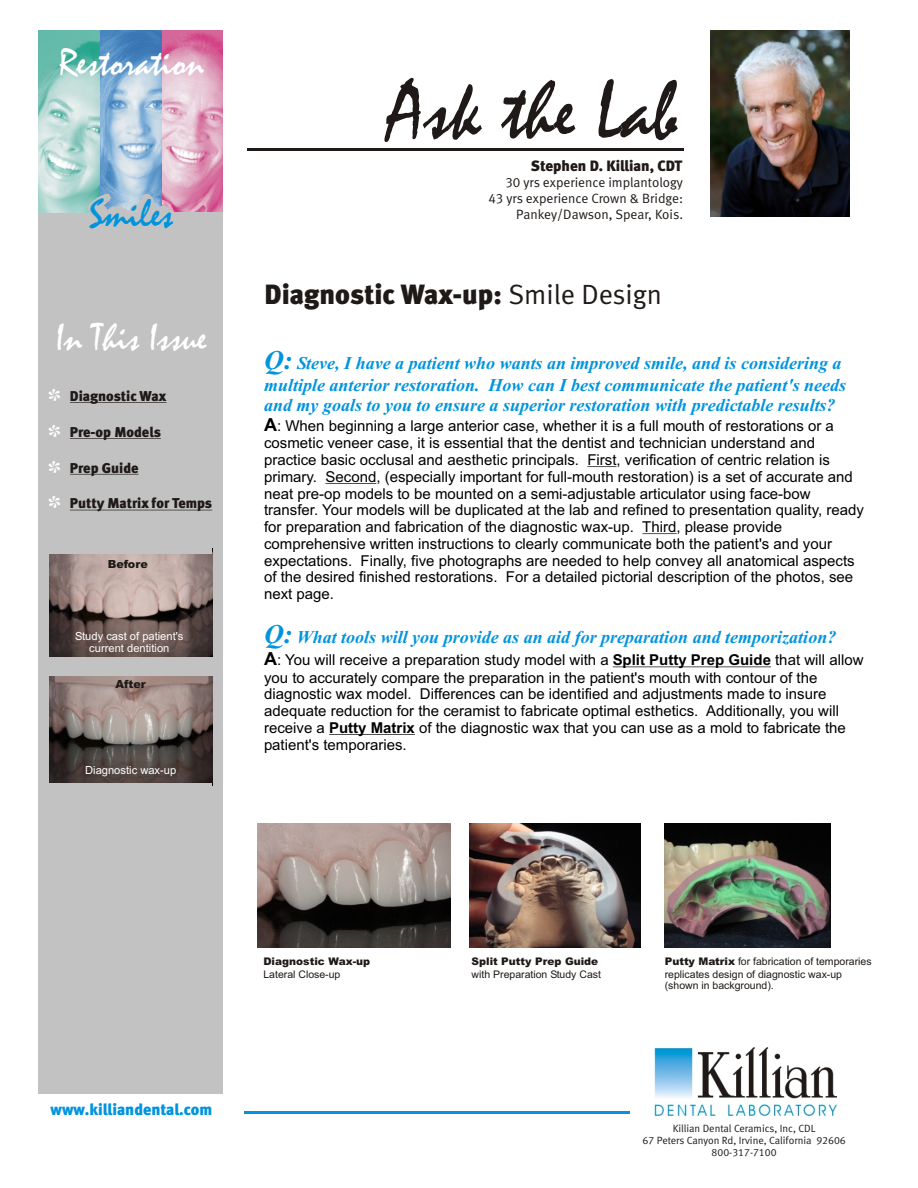
<style>
.page{position:relative;width:918px;height:1188px;background:#fff}
.page>*{position:absolute;margin:0;border:0;box-sizing:border-box;transform-origin:0 0}
.t1{font:83.1px "Mistral";color:#1f1a17}
.t2{font:40.65px "Mistral";color:#0094de}
.t3{font:39.45px "Mistral";color:#fff}
.t4{font:39px "Mistral";color:#fff}
.t5{font:900 27.75px "Meta";color:#1f1a17}
.t6{font:italic 700 18px/21.9px "Times New Roman";color:#0094de}
.t7{font:16.05px "Meta Black LF";color:#0094de}
.t8{font:15px/16.8px "Arial";color:#000}
.t9{font:900 15px "Meta";color:#1f1a17}
.t10{font:900 14.25px "Meta";color:#1f1a17}
.t11{font:13.5px/15.8px "Meta Normal LF";color:#1f1a17;text-align:right}
.t12{font:11.1px/12.5px "Arial";color:#fff;text-align:center}
.t13{font:900 11.1px "Arial";color:#1f1a17}
.t14{font:10.5px/12.8px "Arial";color:#1f1a17}
.t15{font:10.5px/12.3px "Meta Normal LF";color:#1f1a17;text-align:center}
.t16{font:900 10.5px "Arial";color:#1f1a17}
.s1{font-family:"Meta Normal LF";font-weight:400}
.s2{font-size:27px}
.s3{font-weight:700;font-size:18px}
.s4{font-weight:700}
.s5{font-weight:900}
</style>
<div class="page">
<div style="left:39px;top:31px;width:184px;height:1062px;background:#c2c2c2"></div>
<hr style="left:244px;top:1112px;width:386px;height:2px;background:#0094de">
<hr style="left:247px;top:148px;width:437px;height:3px;background:#1f1a17">
<img style="left:39px;top:31px;width:124px;height:181px">
<img style="left:163px;top:31px;width:60px;height:181px">
<svg style="left:88px;top:190px;width:86px;height:23px"></svg>
<img style="left:654px;top:1048px;width:183px;height:68px">
<img style="left:710px;top:31px;width:140px;height:185px">
<hr style="left:587px;top:466px;width:30px;height:1px;background:#000">
<hr style="left:325px;top:483px;width:51px;height:1px;background:#000">
<hr style="left:642px;top:533px;width:35px;height:1px;background:#000">
<hr style="left:613px;top:667px;width:158px;height:1px;background:#000">
<hr style="left:329px;top:734px;width:86px;height:1px;background:#000">
<img style="left:665px;top:823px;width:166px;height:125px">
<img style="left:470px;top:823px;width:170px;height:125px">
<img style="left:258px;top:824px;width:192px;height:124px">
<img style="left:49px;top:554px;width:163px;height:103px">
<img style="left:49px;top:677px;width:163px;height:106px">
<hr style="left:70px;top:402px;width:96px;height:1px;background:#1f1a17">
<hr style="left:70px;top:438px;width:91px;height:1px;background:#1f1a17">
<hr style="left:70px;top:474px;width:69px;height:1px;background:#1f1a17">
<hr style="left:70px;top:510px;width:142px;height:1px;background:#1f1a17">
<h3 class="t3" style="left:59px;top:50px;width:147px">Restoration</h3>
<h2 class="t2" style="left:89px;top:200px;width:85px">Smiles</h2>
<h3 class="t4" style="left:56px;top:324px;width:153px">In This Issue</h3>
<p class="t10" style="left:70px;top:388px;width:98px">Diagnostic Wax</p>
<p class="t10" style="left:70px;top:423px;width:93px">Pre-op Models</p>
<p class="t10" style="left:70px;top:459px;width:70px">Prep Guide</p>
<p class="t10" style="left:70px;top:495px;width:144px">Putty Matrix for Temps</p>
<p class="t13" style="left:108px;top:560px;width:42px">Before</p>
<p class="t12" style="left:75px;top:631px;width:110px">Study cast of patient's current dentition</p>
<p class="t13" style="left:115px;top:680px;width:32px">After</p>
<p class="t12" style="left:85px;top:765px;width:93px">Diagnostic wax-up</p>
<h1 class="t1" style="left:388px;top:83px;width:291px">Ask the Lab</h1>
<p class="t9" style="left:531px;top:157px;width:153px">Stephen D. Killian, CDT</p>
<p class="t11" style="left:488px;top:175px;width:196px">30 yrs experience implantology<br>43 yrs experience Crown &amp; Bridge:<br>Pankey/Dawson, Spear, Kois.</p>
<h3 class="t5" style="left:265px;top:278px;width:399px">Diagnostic Wax-up: <span class="s1">Smile Design</span></h3>
<p class="t6" style="left:264px;top:354px;width:584px"><span class="s2">Q:</span> Steve, I have a patient who wants an improved smile, and is considering a multiple anterior restoration. How can I best communicate the patient's needs</p>
<p class="t6" style="left:264px;top:396px;width:573px">and my goals to you to ensure a superior restoration with predictable results?</p>
<p class="t8" style="left:264px;top:419px;width:601px"><span class="s3">A</span>: When beginning a large anterior case, whether it is a full mouth of restorations or a cosmetic veneer case, it is essential that the dentist and technician understand and practice basic occlusal and aesthetic principals. First, verification of centric relation is primary. Second, (especially important for full-mouth restoration) is a set of accurate and neat pre-op models to be mounted on a semi-adjustable articulator using face-bow transfer. Your models will be duplicated at the lab and refined to presentation quality, ready for preparation and fabrication of the diagnostic wax-up. Third, please provide comprehensive written instructions to clearly communicate both the patient's and your expectations. Finally, five photographs are needed to help convey all anatomical aspects of the desired finished restorations. For a detailed pictorial description of the photos, see next page.</p>
<p class="t6" style="left:264px;top:628px;width:574px"><span class="s2">Q:</span> What tools will you provide as an aid for preparation and temporization?</p>
<p class="t8" style="left:264px;top:653px;width:601px"><span class="s3">A</span>: You will receive a preparation study model with a <span class="s4">Split Putty Prep Guide</span> that will allow you to accurately compare the preparation in the patient's mouth with contour of the diagnostic wax model. Differences can be identified and adjustments made to insure adequate reduction for the ceramist to fabricate optimal esthetics. Additionally, you will receive a <span class="s4">Putty Matrix</span> of the diagnostic wax that you can use as a mold to fabricate the patient's temporaries.</p>
<p class="t7" style="left:51px;top:1100px;width:163px">www.killiandental.com</p>
<p class="t16" style="left:263px;top:957px;width:108px">Diagnostic Wax-up</p>
<p class="t14" style="left:263px;top:969px;width:79px">Lateral Close-up</p>
<p class="t16" style="left:472px;top:957px;width:128px">Split Putty Prep Guide</p>
<p class="t14" style="left:472px;top:969px;width:131px">with Preparation Study Cast</p>
<p class="t14" style="left:665px;top:956px;width:208px"><span class="s5">Putty Matrix</span> for fabrication of temporaries replicates design of diagnostic wax-up</p>
<p class="t14" style="left:665px;top:980px;width:111px">(shown in background).</p>
<p class="t15" style="left:643px;top:1122px;width:205px">Killian Dental Ceramics, Inc, CDL<br>67 Peters Canyon Rd, Irvine, California 92606<br>800-317-7100</p>
</div>
